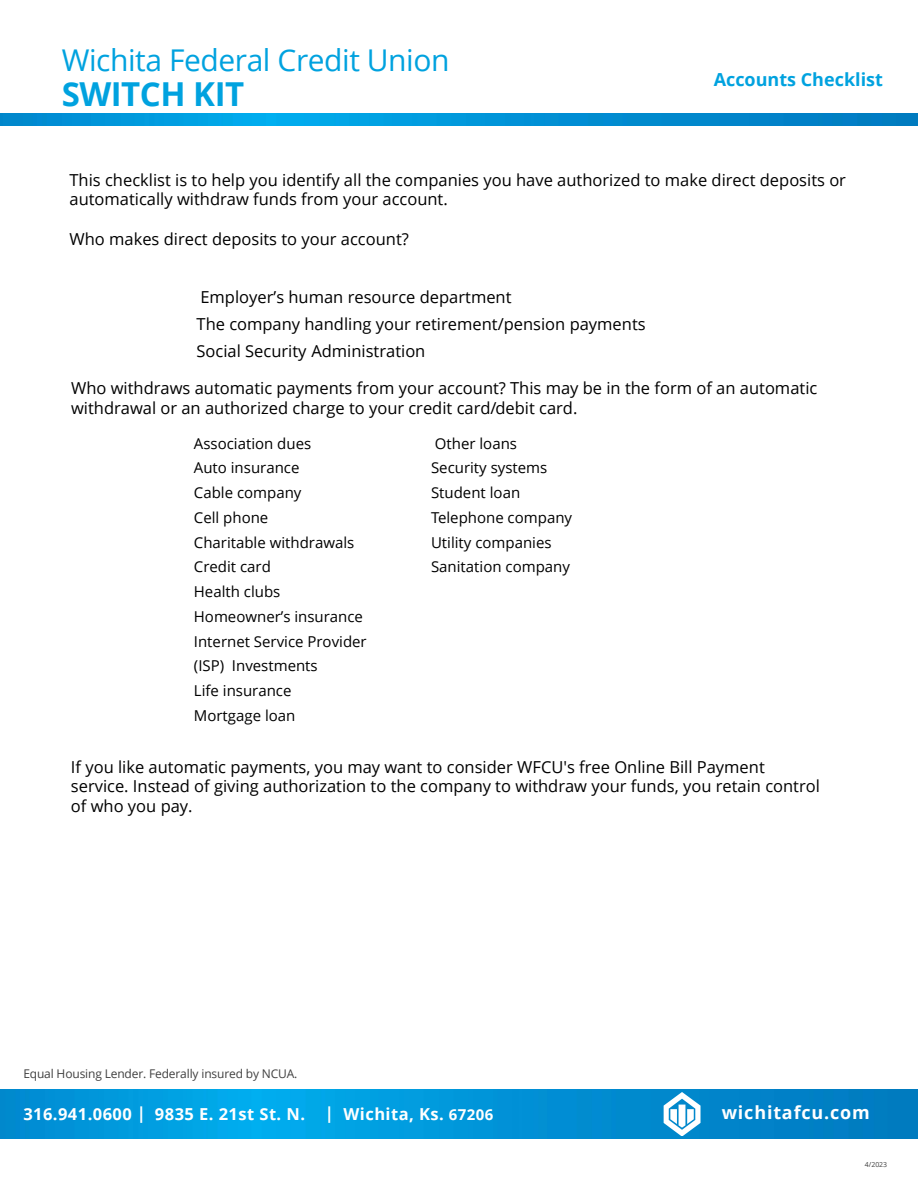
<style>
.page{position:relative;width:918px;height:1188px;background:#fff}
.page>*{position:absolute;margin:0;border:0;box-sizing:border-box;transform-origin:0 0}
.t1{font:700 33px "Open Sans";letter-spacing:-.015em;color:#00a2df}
.t2{font:30px "Open Sans";letter-spacing:-.015em;color:#00a2df}
.t3{font:700 18px "Open Sans";color:#00a2df}
.t4{font:700 18px "Open Sans";letter-spacing:.045em;color:#fff}
.t5{font:16.5px/19.8px "Open Sans";color:#000}
.t6{font:700 16.5px "Open Sans";letter-spacing:.025em;color:#fff}
.t7{font:15px/24.8px "Open Sans";color:#000}
.t8{font:12px "Open Sans";letter-spacing:-.01em;color:#404040}
.t9{font:6.9px "Open Sans";color:#404040}
.s1{font-size:15px}
</style>
<div class="page">
<img style="left:0;top:114px;width:918px;height:12px">
<img style="left:0;top:1090px;width:918px;height:49px">
<img style="left:638px;top:1093px;width:76px;height:43px">
<h1 class="t2" style="left:62px;top:40px;width:389px">Wichita Federal Credit Union</h1>
<h1 class="t1" style="left:62px;top:71px;width:184px">SWITCH KIT</h1>
<p class="t3" style="left:714px;top:67px;width:171px">Accounts Checklist</p>
<p class="t5" style="left:70px;top:169px;width:778px">This checklist is to help you identify all the companies you have authorized to make direct deposits or automatically withdraw funds from your account.</p>
<p class="t5" style="left:70px;top:229px;width:341px">Who makes direct deposits to your account?</p>
<p class="t5" style="left:197px;top:283px;width:451px;line-height:27.3px">Employer’s human resource department<br>The company handling your retirement/pension payments<br>Social Security Administration</p>
<h1 class="t5" style="left:71px;top:378px;width:748px">Who withdraws automatic payments from your account? This may be in the form of an automatic withdrawal or an authorized charge to your credit card/debit card.</h1>
<p class="t7" style="left:194px;top:431px;width:174px">Association dues<br>Auto insurance<br>Cable company<br>Cell phone<br>Charitable withdrawals<br>Credit card<br>Health clubs<br>Homeowner’s insurance<br>Internet Service Provider (ISP) Investments<br>Life insurance<br>Mortgage loan</p>
<p class="t7" style="left:431px;top:430px;width:143px">Other loans<br>Security systems<br>Student loan<br>Telephone company<br>Utility companies<br>Sanitation company</p>
<p class="t5" style="left:71px;top:756px;width:751px">If you like automatic payments, you may want to consider WFCU's free Online Bill Payment service. Instead of giving authorization to the company to withdraw your funds, you retain control of who you pay.</p>
<p class="t8" style="left:23px;top:1065px;width:276px">Equal Housing Lender. Federally insured by NCUA.</p>
<p class="t6" style="left:23px;top:1102px;width:471px">316.941.0600 | 9835 E. 21st St. N. | Wichita, Ks. <span class="s1">67206</span></p>
<p class="t4" style="left:722px;top:1100px;width:150px">wichitafcu.com</p>
<p class="t9" style="left:865px;top:1160px;width:24px">4/2023</p>
</div>
